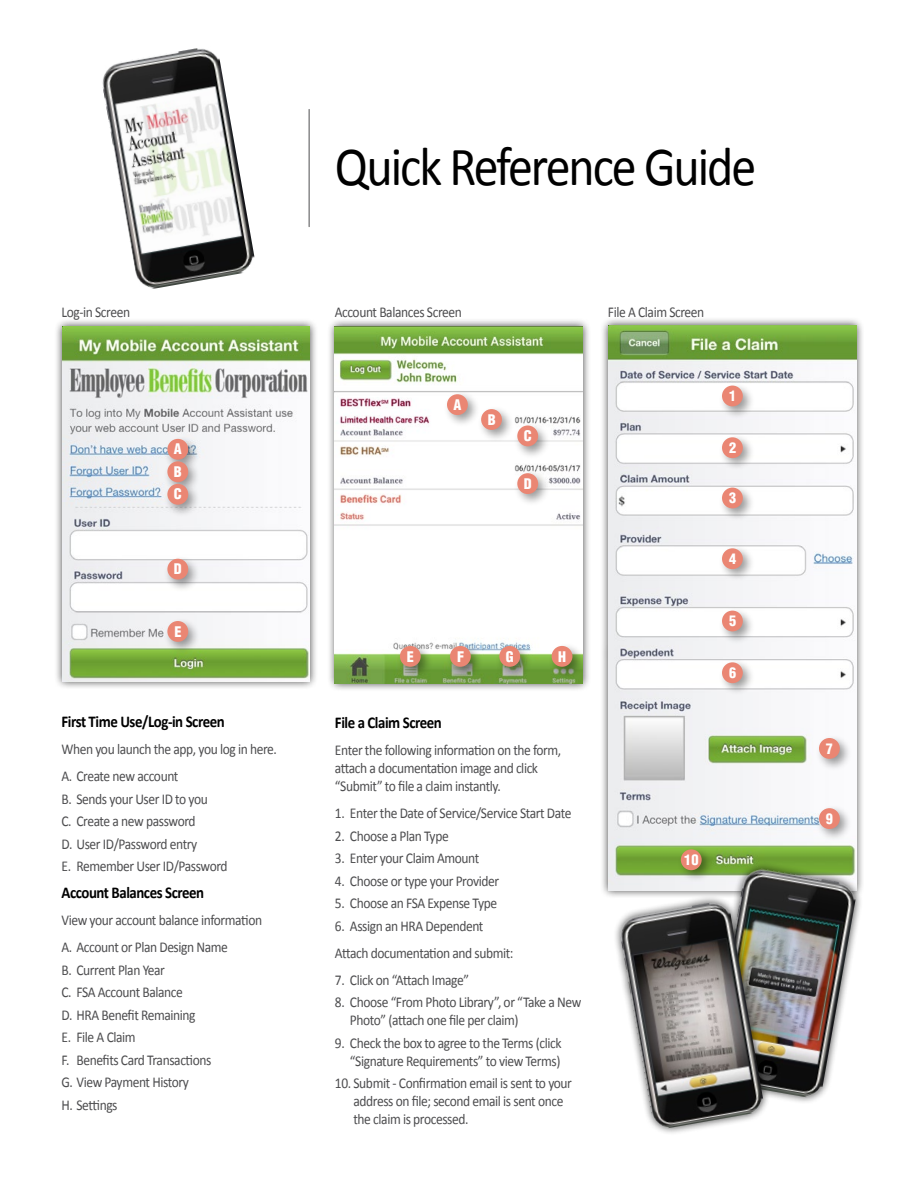
<style>
.page{position:relative;width:918px;height:1188px;background:#fff}
.page>*{position:absolute;margin:0;border:0;box-sizing:border-box;transform-origin:0 0}
.t1{font:55.5px "Calibri";letter-spacing:-.04em;color:#000;scale:.9 1}
.t2{font:700 16.5px "Calibri";letter-spacing:-.03em;color:#000;scale:.9 1}
.t3{font:15px/22.5px "Calibri";letter-spacing:-.03em;color:#4d4d4f;scale:.9 1}
.t4{font:900 condensed 14.25px/22.5px "Helvetica";color:#fff}
</style>
<div class="page">
<div style="left:600px;top:316px;width:265px;height:583px;background:#000;opacity:.75"></div>
<img style="left:609px;top:325px;width:248px;height:321px">
<img style="left:609px;top:646px;width:248px;height:245px">
<div style="left:54px;top:318px;width:264px;height:372px;background:#000;opacity:.75"></div>
<img style="left:62px;top:327px;width:247px;height:355px">
<div style="left:326px;top:318px;width:264px;height:374px;background:#000;opacity:.75"></div>
<img style="left:335px;top:327px;width:247px;height:356px">
<hr style="left:309px;top:109px;width:1px;height:118px;background:#4d4d4f">
<img style="left:102px;top:48px;width:153px;height:241px">
<div style="left:816px;top:735px;width:36px;height:36px;background:#000;opacity:.4"></div>
<div style="left:819px;top:738px;width:21px;height:21px;background:#ea8673;border-radius:50%"></div>
<div style="left:816px;top:805px;width:36px;height:36px;background:#000;opacity:.4"></div>
<div style="left:819px;top:808px;width:21px;height:21px;background:#ea8673;border-radius:50%"></div>
<div style="left:677px;top:846px;width:37px;height:37px;background:#000;opacity:.4"></div>
<div style="left:681px;top:849px;width:21px;height:21px;background:#ea8673;border-radius:50%"></div>
<div style="left:444px;top:391px;width:36px;height:37px;background:#000;opacity:.4"></div>
<div style="left:447px;top:394px;width:21px;height:21px;background:#ea8673;border-radius:50%"></div>
<div style="left:514px;top:470px;width:37px;height:37px;background:#000;opacity:.4"></div>
<div style="left:517px;top:473px;width:21px;height:21px;background:#ea8673;border-radius:50%"></div>
<div style="left:447px;top:642px;width:36px;height:37px;background:#000;opacity:.4"></div>
<div style="left:450px;top:646px;width:21px;height:21px;background:#ea8673;border-radius:50%"></div>
<div style="left:496px;top:642px;width:37px;height:37px;background:#000;opacity:.4"></div>
<div style="left:499px;top:646px;width:21px;height:21px;background:#ea8673;border-radius:50%"></div>
<div style="left:548px;top:642px;width:37px;height:37px;background:#000;opacity:.4"></div>
<div style="left:552px;top:646px;width:20px;height:21px;background:#ea8673;border-radius:50%"></div>
<div style="left:396px;top:642px;width:37px;height:37px;background:#000;opacity:.4"></div>
<div style="left:400px;top:646px;width:21px;height:21px;background:#ea8673;border-radius:50%"></div>
<div style="left:478px;top:406px;width:36px;height:36px;background:#000;opacity:.4"></div>
<div style="left:481px;top:409px;width:21px;height:21px;background:#ea8673;border-radius:50%"></div>
<div style="left:514px;top:422px;width:37px;height:37px;background:#000;opacity:.4"></div>
<div style="left:517px;top:426px;width:21px;height:20px;background:#ea8673;border-radius:50%"></div>
<div style="left:164px;top:435px;width:37px;height:37px;background:#000;opacity:.4"></div>
<div style="left:167px;top:439px;width:21px;height:21px;background:#ea8673;border-radius:50%"></div>
<div style="left:164px;top:555px;width:37px;height:37px;background:#000;opacity:.4"></div>
<div style="left:167px;top:559px;width:21px;height:21px;background:#ea8673;border-radius:50%"></div>
<div style="left:164px;top:618px;width:37px;height:36px;background:#000;opacity:.4"></div>
<div style="left:167px;top:621px;width:21px;height:21px;background:#ea8673;border-radius:50%"></div>
<div style="left:164px;top:458px;width:37px;height:37px;background:#000;opacity:.4"></div>
<div style="left:167px;top:461px;width:21px;height:21px;background:#ea8673;border-radius:50%"></div>
<div style="left:164px;top:480px;width:37px;height:37px;background:#000;opacity:.4"></div>
<div style="left:167px;top:484px;width:21px;height:21px;background:#ea8673;border-radius:50%"></div>
<div style="left:704px;top:862px;width:159px;height:243px;background:#000;opacity:.75"></div>
<img style="left:708px;top:866px;width:150px;height:234px">
<div style="left:613px;top:895px;width:158px;height:240px;background:#000;opacity:.75"></div>
<img style="left:617px;top:900px;width:148px;height:231px">
<div style="left:719px;top:382px;width:36px;height:37px;background:#000;opacity:.4"></div>
<div style="left:722px;top:386px;width:21px;height:20px;background:#ea8673;border-radius:50%"></div>
<div style="left:719px;top:434px;width:36px;height:37px;background:#000;opacity:.4"></div>
<div style="left:722px;top:437px;width:21px;height:21px;background:#ea8673;border-radius:50%"></div>
<div style="left:719px;top:484px;width:36px;height:37px;background:#000;opacity:.4"></div>
<div style="left:722px;top:488px;width:21px;height:20px;background:#ea8673;border-radius:50%"></div>
<div style="left:719px;top:545px;width:36px;height:37px;background:#000;opacity:.4"></div>
<div style="left:722px;top:548px;width:21px;height:21px;background:#ea8673;border-radius:50%"></div>
<div style="left:719px;top:607px;width:36px;height:37px;background:#000;opacity:.4"></div>
<div style="left:722px;top:611px;width:21px;height:20px;background:#ea8673;border-radius:50%"></div>
<div style="left:719px;top:659px;width:36px;height:37px;background:#000;opacity:.4"></div>
<div style="left:722px;top:662px;width:21px;height:21px;background:#ea8673;border-radius:50%"></div>
<h1 class="t1" style="left:335px;top:132px;width:470px">Quick Reference Guide</h1>
<p class="t3" style="left:62px;top:301px;width:78px">Log-in Screen</p>
<p class="t3" style="left:335px;top:301px;width:143px">Account Balances Screen</p>
<p class="t3" style="left:608px;top:301px;width:109px">File A Claim Screen</p>
<p class="t4" style="left:174px;top:438px;width:9px">A</p>
<p class="t4" style="left:174px;top:460px;width:9px">B<br>C</p>
<p class="t4" style="left:174px;top:558px;width:9px">D</p>
<p class="t4" style="left:174px;top:620px;width:9px">E</p>
<p class="t2" style="left:62px;top:711px;width:183px">First Time Use/Log-in Screen</p>
<p class="t3" style="left:62px;top:736px;width:241px;line-height:27px">When you launch the app, you log in here.<br>A. Create new account</p>
<p class="t3" style="left:62px;top:788px;width:186px">B. Sends your User ID to you<br>C. Create a new password<br>D. User ID/Password entry<br>E. Remember User ID/Password</p>
<p class="t2" style="left:62px;top:882px;width:160px">Account Balances Screen</p>
<p class="t3" style="left:62px;top:907px;width:224px;line-height:27px">View your account balance information<br>A. Account or Plan Design Name</p>
<p class="t3" style="left:62px;top:959px;width:168px">B. Current Plan Year<br>C. FSA Account Balance<br>D. HRA Benefit Remaining<br>E. File A Claim<br>F. Benefits Card Transactions<br>G. View Payment History<br>H. Settings</p>
<p class="t4" style="left:454px;top:393px;width:9px">A</p>
<p class="t4" style="left:488px;top:408px;width:9px">B</p>
<p class="t4" style="left:524px;top:425px;width:9px">C</p>
<p class="t4" style="left:524px;top:472px;width:9px">D</p>
<p class="t4" style="left:407px;top:645px;width:9px">E</p>
<p class="t4" style="left:457px;top:645px;width:9px">F</p>
<p class="t4" style="left:506px;top:645px;width:9px">G</p>
<p class="t4" style="left:558px;top:645px;width:9px">H</p>
<p class="t2" style="left:335px;top:712px;width:120px">File a Claim Screen</p>
<p class="t3" style="left:335px;top:741px;width:253px;line-height:18px">Enter the following information on the form, attach a documentation image and click “Submit” to file a claim instantly.</p>
<p class="t3" style="left:335px;top:802px;width:264px">1. Enter the Date of Service/Service Start Date</p>
<p class="t3" style="left:335px;top:824px;width:128px">2. Choose a Plan Type</p>
<p class="t3" style="left:335px;top:847px;width:162px">3. Enter your Claim Amount</p>
<p class="t3" style="left:335px;top:869px;width:184px">4. Choose or type your Provider</p>
<p class="t3" style="left:335px;top:892px;width:182px">5. Choose an FSA Expense Type</p>
<p class="t3" style="left:335px;top:912px;width:200px;line-height:27px">6. Assign an HRA Dependent<br>Attach documentation and submit:</p>
<p class="t3" style="left:335px;top:968px;width:150px">7. Click on “Attach Image”</p>
<p class="t3" style="left:350px;top:993px;width:259px;line-height:18px;text-indent:-15px">8. Choose “From Photo Library”, or “Take a New<br>Photo” (attach one file per claim)</p>
<p class="t3" style="left:335px;top:1034px;width:253px;line-height:18px;text-align:right">9. Check the box to agree to the Terms (click “Signature Requirements” to view Terms)</p>
<p class="t3" style="left:354px;top:1074px;width:244px;line-height:18px;text-indent:-19px">10. Submit - Confirmation email is sent to your address on file; second email is sent once the claim is processed.</p>
<p class="t4" style="left:729px;top:385px;width:9px">1</p>
<p class="t4" style="left:729px;top:436px;width:9px">2</p>
<p class="t4" style="left:729px;top:487px;width:9px">3</p>
<p class="t4" style="left:729px;top:547px;width:9px">4</p>
<p class="t4" style="left:729px;top:610px;width:9px">5</p>
<p class="t4" style="left:729px;top:661px;width:9px">6</p>
<p class="t4" style="left:684px;top:848px;width:16px">10</p>
<p class="t4" style="left:826px;top:737px;width:9px">7</p>
<p class="t4" style="left:826px;top:807px;width:9px">9</p>
</div>
